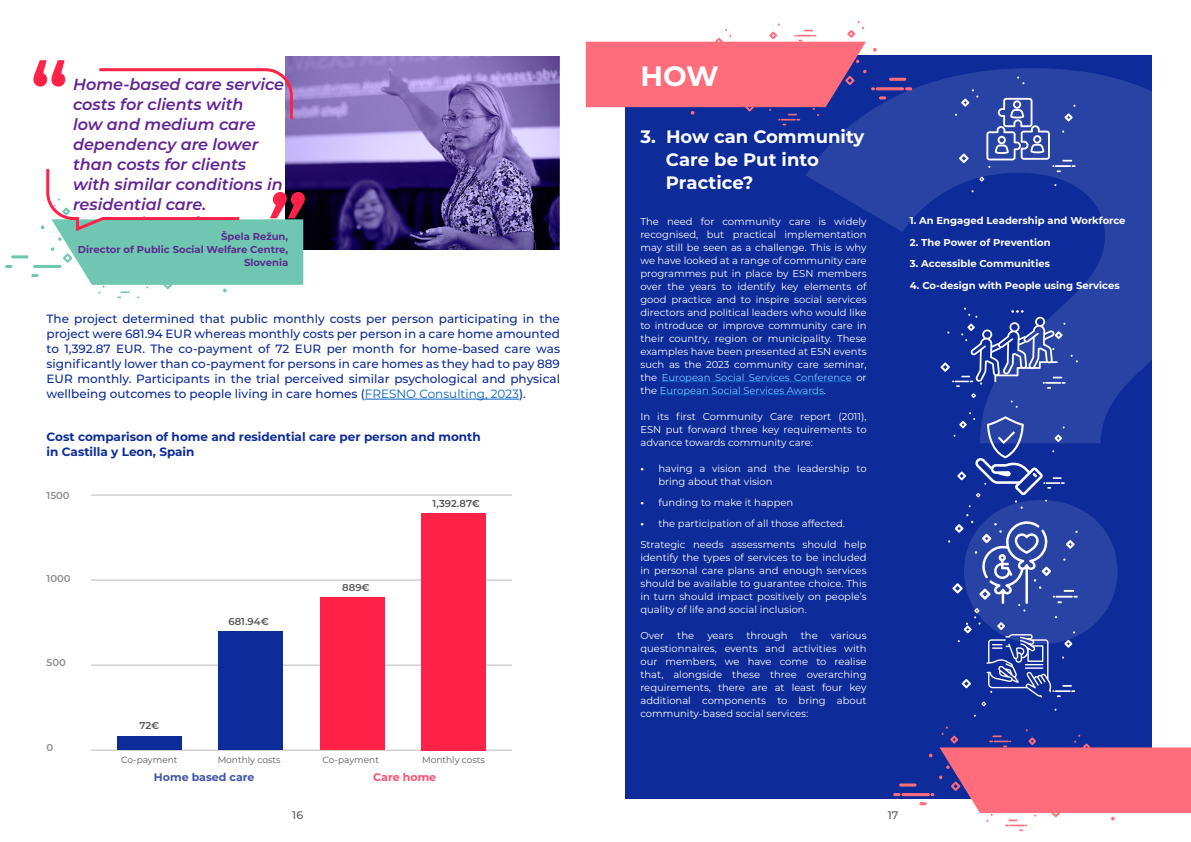
<style>
.page{position:relative;width:1191px;height:842px;background:#fff}
.page>*{position:absolute;margin:0;border:0;box-sizing:border-box;transform-origin:0 0}
.t1{font:700 800px "Montserrat";color:#fff}
.t2{font:600 85px "Montserrat";color:#ff2248}
.t3{font:italic 600 85px "Montserrat";color:#ff2248}
.t4{font:700 28px "Montserrat";color:#fff}
.t5{font:700 18px/23px "Montserrat";color:#fff}
.t6{font:italic 600 16px/20px "Montserrat";color:#622494}
.t7{font:500 12px/15px "Montserrat";color:#0d2b99;text-align:justify}
.t8{font:700 12px/15px "Montserrat";color:#0d2b99}
.t9{font:700 11px "Montserrat";color:#3d55ad}
.t10{font:700 11px "Montserrat";color:#ff4e6d}
.t11{font:500 11px "Montserrat";color:#575756}
.t12{font:10px/13px "Montserrat";color:#fff;text-align:justify}
.t13{font:700 10px "Montserrat";color:#fff}
.t14{font:700 10px/13px "Montserrat";color:#5a2c90;text-align:right}
.t15{font:600 10px "Montserrat";color:#575756}
.t16{font:600 10px "Montserrat";color:#8e8e8d}
.t17{font:9px "Montserrat";color:#575756}
.s1{font-weight:400;color:#0563c1}
.s2{color:#71c9ff}
.s3{font-weight:700}
</style>
<div class="page">
<img style="left:285px;top:56px;width:274px;height:194px">
<svg style="left:5px;top:265px;width:7px;height:3px"></svg>
<hr style="left:11px;top:255px;width:17px;height:3px;background:#70c7b1;border-radius:2px">
<svg style="left:31px;top:166px;width:272px;height:132px"></svg>
<svg style="left:99px;top:67px;width:195px;height:55px"></svg>
<hr style="left:365px;top:399px;width:154px;height:1px;background:#0563c1">
<div style="left:625px;top:55px;width:527px;height:744px;background:#0d2b99"></div>
<hr style="left:875px;top:87px;width:29px;height:3px;background:#ff6c7b;border-radius:2px">
<svg style="left:905px;top:87px;width:7px;height:3px"></svg>
<hr style="left:889px;top:78px;width:17px;height:3px;background:#ff6c7b;border-radius:2px">
<svg style="left:586px;top:21px;width:300px;height:104px"></svg>
<hr style="left:901px;top:793px;width:29px;height:3px;background:#ff6c7b;border-radius:2px">
<svg style="left:893px;top:793px;width:7px;height:3px"></svg>
<hr style="left:899px;top:783px;width:17px;height:3px;background:#ff6c7b;border-radius:2px">
<svg style="left:919px;top:727px;width:272px;height:104px"></svg>
<hr style="left:662px;top:381px;width:190px;height:1px;background:#0563c1">
<hr style="left:660px;top:394px;width:164px;height:1px;background:#0563c1">
<div style="left:70px;top:190px;width:149px;height:26px;background:#fff"></div>
<svg style="left:955px;top:77px;width:120px;height:115px"></svg>
<svg style="left:940px;top:308px;width:137px;height:409px"></svg>
<hr style="left:91px;top:495px;width:421px;height:1px;background:#bababa">
<hr style="left:91px;top:580px;width:421px;height:1px;background:#bababa">
<hr style="left:91px;top:665px;width:421px;height:1px;background:#bababa">
<hr style="left:91px;top:750px;width:421px;height:1px;background:#bababa">
<div style="left:421px;top:513px;width:65px;height:237px;background:#ff2147"></div>
<div style="left:321px;top:598px;width:64px;height:152px;background:#ff2147"></div>
<div style="left:218px;top:632px;width:65px;height:118px;background:#0d2b99"></div>
<div style="left:117px;top:736px;width:65px;height:14px;background:#0d2b99"></div>
<h2 class="t2" style="left:30px;top:33px;width:40px">“</h2>
<h3 class="t6" style="left:73px;top:74px;width:213px">Home-based care service costs for clients with<br>low and medium care dependency are lower than costs for clients with similar conditions in residential care.</h3>
<p class="t14" style="left:78px;top:230px;width:212px">Špela Režun,<br>Director of Public Social Welfare Centre,<br>Slovenia</p>
<h2 class="t3" style="left:263px;top:165px;width:40px">”</h2>
<p class="t7" style="left:47px;top:311px;width:515px">The project determined that public monthly costs per person participating in the project were 681.94 EUR whereas monthly costs per person in a care home amounted to 1,392.87 EUR. The co-payment of 72 EUR per month for home-based care was significantly lower than co-payment for persons in care homes as they had to pay 889<br>EUR monthly. Participants in the trial perceived similar psychological and physical wellbeing outcomes to people living in care homes (<span class="s1">FRESNO Consulting, 2023</span>).</p>
<p class="t8" style="left:47px;top:429px;width:436px">Cost comparison of home and residential care per person and month in Castilla y Leon, Spain</p>
<p class="t16" style="left:47px;top:488px;width:25px">1500</p>
<p class="t16" style="left:47px;top:571px;width:26px">1000</p>
<p class="t16" style="left:47px;top:656px;width:21px">500</p>
<p class="t16" style="left:47px;top:741px;width:8px">0</p>
<p class="t15" style="left:139px;top:719px;width:22px">72€</p>
<p class="t15" style="left:228px;top:615px;width:42px">681.94€</p>
<p class="t15" style="left:342px;top:580px;width:29px">889€</p>
<p class="t15" style="left:433px;top:496px;width:49px">1,392.87€</p>
<p class="t17" style="left:218px;top:754px;width:64px">Monthly costs</p>
<p class="t17" style="left:422px;top:754px;width:64px">Monthly costs</p>
<p class="t17" style="left:121px;top:754px;width:58px">Co-payment</p>
<p class="t17" style="left:323px;top:754px;width:58px">Co-payment</p>
<p class="t10" style="left:373px;top:769px;width:64px">Care home</p>
<p class="t9" style="left:154px;top:769px;width:102px">Home based care</p>
<h3 class="t4" style="left:640px;top:56px;width:80px">HOW</h3>
<h1 class="t1" style="left:806px;top:-223px;width:473px">?</h1>
<h3 class="t5" style="left:666px;top:124px;width:200px;text-indent:-26px">3. How can Community<br>Care be Put into<br>Practice?</h3>
<p class="t12" style="left:640px;top:214px;width:228px">The need for community care is widely recognised, but practical implementation may still be seen as a challenge. This is why we have looked at a range of community care programmes put in place by ESN members over the years to identify key elements of good practice and to inspire social services directors and political leaders who would like to introduce or improve community care in their country, region or municipality. These examples have been presented at ESN events such as the 2023 community care seminar, the <span class="s2">European Social Services Conference</span> or the <span class="s2">European Social Services Awards</span>.</p>
<p class="t12" style="left:640px;top:409px;width:228px">In its first Community Care report (2011), ESN put forward three key requirements to advance towards community care:</p>
<p class="t12" style="left:658px;top:461px;width:210px;text-indent:-18px"><span class="s3">•</span> having a vision and the leadership to bring about that vision</p>
<p class="t12" style="left:640px;top:495px;width:154px"><span class="s3">•</span> funding to make it happen</p>
<p class="t12" style="left:640px;top:512px;width:228px;line-height:21px"><span class="s3">•</span> the participation of all those affected.<br>Strategic needs assessments should help</p>
<p class="t12" style="left:640px;top:550px;width:228px">identify the types of services to be included in personal care plans and enough services should be available to guarantee choice. This in turn should impact positively on people’s quality of life and social inclusion.</p>
<p class="t12" style="left:640px;top:628px;width:25px">Over</p>
<p class="t12" style="left:677px;top:628px;width:18px">the</p>
<p class="t12" style="left:707px;top:628px;width:27px">years</p>
<p class="t12" style="left:746px;top:628px;width:43px">through</p>
<p class="t12" style="left:801px;top:628px;width:18px">the</p>
<p class="t13" style="left:909px;top:214px;width:217px">1. An Engaged Leadership and Workforce</p>
<p class="t13" style="left:909px;top:235px;width:142px">2. The Power of Prevention</p>
<p class="t13" style="left:909px;top:257px;width:142px">3. Accessible Communities</p>
<p class="t13" style="left:909px;top:278px;width:211px">4. Co-design with People using Services</p>
<p class="t12" style="left:640px;top:628px;width:228px;text-indent:190px">various questionnaires, events and activities with our members, we have come to realise that, alongside these three overarching requirements, there are at least four key additional components to bring about community-based social services:</p>
<p class="t11" style="left:292px;top:807px;width:12px">16</p>
<p class="t11" style="left:888px;top:807px;width:12px">17</p>
</div>
